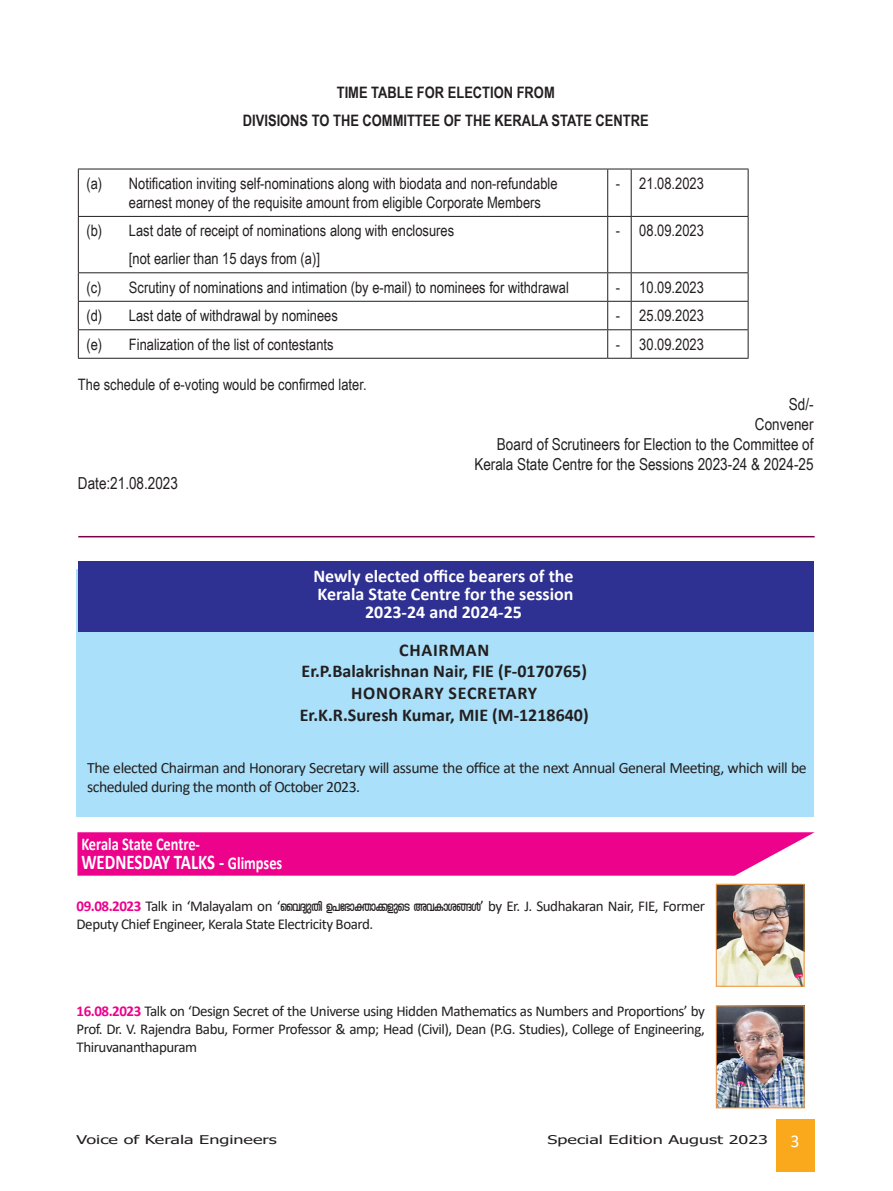
<style>
.page{position:relative;width:893px;height:1191px;background:#fff}
.page>*{position:absolute;margin:0;border:0;box-sizing:border-box;transform-origin:0 0}
.t1{font:700 21px "Calibri";color:#fff;scale:.8 1}
.t2{font:700 18px/21.6px "Calibri";color:#231f20;text-align:center}
.t3{font:700 18px/18px "Calibri";color:#fff;text-align:center}
.t4{font:700 18px "Calibri";color:#fff;scale:.8 1}
.t5{font:16.5px/19.8px "Arial Narrow";color:#231f20;text-align:right}
.t6{font:15.75px/18.9px "Arial Narrow";color:#231f20}
.t7{font:15.75px/18.9px "Calibri";letter-spacing:-.03em;color:#231f20}
.t8{font:700 15.75px/27.9px "Arial Narrow";color:#231f20;text-align:center}
.t9{font:15.75px "Arial Narrow";color:#222}
.t10{font:15px/18px "Calibri";letter-spacing:-.03em;color:#231f20}
.t11{font:12px "Tahoma";color:#231f20;scale:1.5 1}
.s1{font-size:18px}
.s2{font-weight:700;color:#ed028c}
.s3{font-family:"Apple cards Adhil 1"}
.s4{font-family:"Calibri";font-size:18px;color:#fff}
</style>
<div class="page">
<hr style="left:78px;top:169px;width:530px;height:1px;background:#231f20">
<svg style="left:608px;top:169px;width:23px;height:1px"></svg>
<hr style="left:631px;top:169px;width:117px;height:1px;background:#231f20">
<hr style="left:78px;top:216px;width:530px;height:1px;background:#231f20">
<svg style="left:608px;top:216px;width:23px;height:1px"></svg>
<hr style="left:631px;top:216px;width:117px;height:1px;background:#231f20">
<hr style="left:78px;top:272px;width:530px;height:1px;background:#231f20">
<hr style="left:631px;top:272px;width:117px;height:1px;background:#231f20">
<hr style="left:78px;top:301px;width:530px;height:1px;background:#231f20">
<hr style="left:631px;top:301px;width:117px;height:1px;background:#231f20">
<hr style="left:78px;top:329px;width:530px;height:1px;background:#231f20">
<hr style="left:631px;top:329px;width:117px;height:1px;background:#231f20">
<hr style="left:78px;top:358px;width:530px;height:1px;background:#231f20">
<hr style="left:631px;top:358px;width:117px;height:1px;background:#231f20">
<hr style="left:78px;top:169px;width:1px;height:47px;background:#231f20">
<hr style="left:78px;top:217px;width:1px;height:55px;background:#231f20">
<svg style="left:78px;top:273px;width:1px;height:85px"></svg>
<hr style="left:607px;top:169px;width:1px;height:47px;background:#231f20">
<hr style="left:631px;top:169px;width:1px;height:47px;background:#231f20">
<hr style="left:748px;top:169px;width:1px;height:47px;background:#231f20">
<hr style="left:607px;top:217px;width:1px;height:55px;background:#231f20">
<hr style="left:631px;top:217px;width:1px;height:55px;background:#231f20">
<hr style="left:748px;top:217px;width:1px;height:55px;background:#231f20">
<svg style="left:607px;top:272px;width:25px;height:87px"></svg>
<svg style="left:748px;top:273px;width:1px;height:85px"></svg>
<hr style="left:78px;top:536px;width:737px;height:1px;background:#7b0046">
<div style="left:76px;top:569px;width:738px;height:247px;background:#aae0f9"></div>
<div style="left:78px;top:561px;width:736px;height:70px;background:#2e3092"></div>
<svg style="left:77px;top:832px;width:738px;height:43px;background:#ee1192"></svg>
<img style="left:718px;top:886px;width:84px;height:98px">
<div style="left:716px;top:884px;width:88px;height:102px;border:1px solid #f09238"></div>
<img style="left:718px;top:1007px;width:84px;height:99px">
<div style="left:716px;top:1005px;width:88px;height:103px;border:1px solid #f09238"></div>
<div style="left:776px;top:1119px;width:38px;height:53px;background:#f9a91b"></div>
<p class="t8" style="left:243px;top:78px;width:407px">TIME TABLE FOR ELECTION FROM<br>DIVISIONS TO THE COMMITTEE OF THE KERALA STATE CENTRE</p>
<p class="t6" style="left:129px;top:173px;width:430px;text-indent:-43px">(a) Notification inviting self-nominations along with biodata and non-refundable earnest money of the requisite amount from eligible Corporate Members</p>
<p class="t6" style="left:616px;top:173px;width:90px">- 21.08.2023</p>
<p class="t6" style="left:129px;top:216px;width:327px;line-height:27.9px;text-indent:-43px">(b) Last date of receipt of nominations along with enclosures [not earlier than 15 days from (a)]</p>
<p class="t6" style="left:616px;top:221px;width:90px">- 08.09.2023</p>
<p class="t6" style="left:86px;top:277px;width:484px">(c) Scrutiny of nominations and intimation (by e-mail) to nominees for withdrawal</p>
<p class="t6" style="left:616px;top:277px;width:90px">- 10.09.2023</p>
<p class="t6" style="left:86px;top:306px;width:253px">(d) Last date of withdrawal by nominees</p>
<p class="t6" style="left:616px;top:306px;width:90px">- 25.09.2023</p>
<p class="t6" style="left:86px;top:334px;width:249px">(e) Finalization of the list of contestants</p>
<p class="t6" style="left:616px;top:334px;width:90px">- 30.09.2023</p>
<p class="t9" style="left:78px;top:373px;width:290px">The schedule of e-voting would be confirmed later.</p>
<p class="t5" style="left:474px;top:394px;width:341px">Sd/-<br>Convener<br>Board of Scrutineers for Election to the Committee of<br>Kerala State Centre for the Sessions 2023-24 &amp; 2024-25</p>
<p class="t5" style="left:78px;top:473px;width:102px">Date:21.08.2023</p>
<p class="t3" style="left:313px;top:567px;width:262px">Newly elected office bearers of the<br>Kerala State Centre for the session<br>2023-24 and 2024-25</p>
<p class="t2" style="left:300px;top:639px;width:290px">CHAIRMAN<br>Er.P.Balakrishnan Nair, FIE (F-0170765)<br>HONORARY SECRETARY<br>Er.K.R.Suresh Kumar, MIE (M-1218640)</p>
<p class="t7" style="left:87px;top:757px;width:721px">The elected Chairman and Honorary Secretary will assume the office at the next Annual General Meeting, which will be scheduled during the month of October 2023.</p>
<p class="t4" style="left:81px;top:831px;width:150px">Kerala State Centre-</p>
<h1 class="t1" style="left:81px;top:847px;width:253px">WEDNESDAY TALKS - <span class="s1">Glimpses</span></h1>
<p class="t10" style="left:77px;top:897px;width:630px"><span class="s2">09.08.2023</span> Talk in ‘Malayalam on ‘<span class="s3">sshZypXn D]t`màm¡fpsS AhImi§Ä</span>’ by Er. J. Sudhakaran Nair, FIE, Former<br>Deputy Chief Engineer, Kerala State Electricity Board.</p>
<p class="t10" style="left:77px;top:1002px;width:630px;text-align:justify"><span class="s2">16.08.2023</span> Talk on ‘Design Secret of the Universe using Hidden Mathematics as Numbers and Proportions’ by Prof. Dr. V. Rajendra Babu, Former Professor &amp; amp; Head (Civil), Dean (P.G. Studies), College of Engineering, Thiruvananthapuram</p>
<p class="t11" style="left:77px;top:1131px;width:135px">Voice of Kerala Engineers</p>
<p class="t11" style="left:548px;top:1131px;width:169px">Special Edition August 2023 <span class="s4">3</span></p>
</div>
